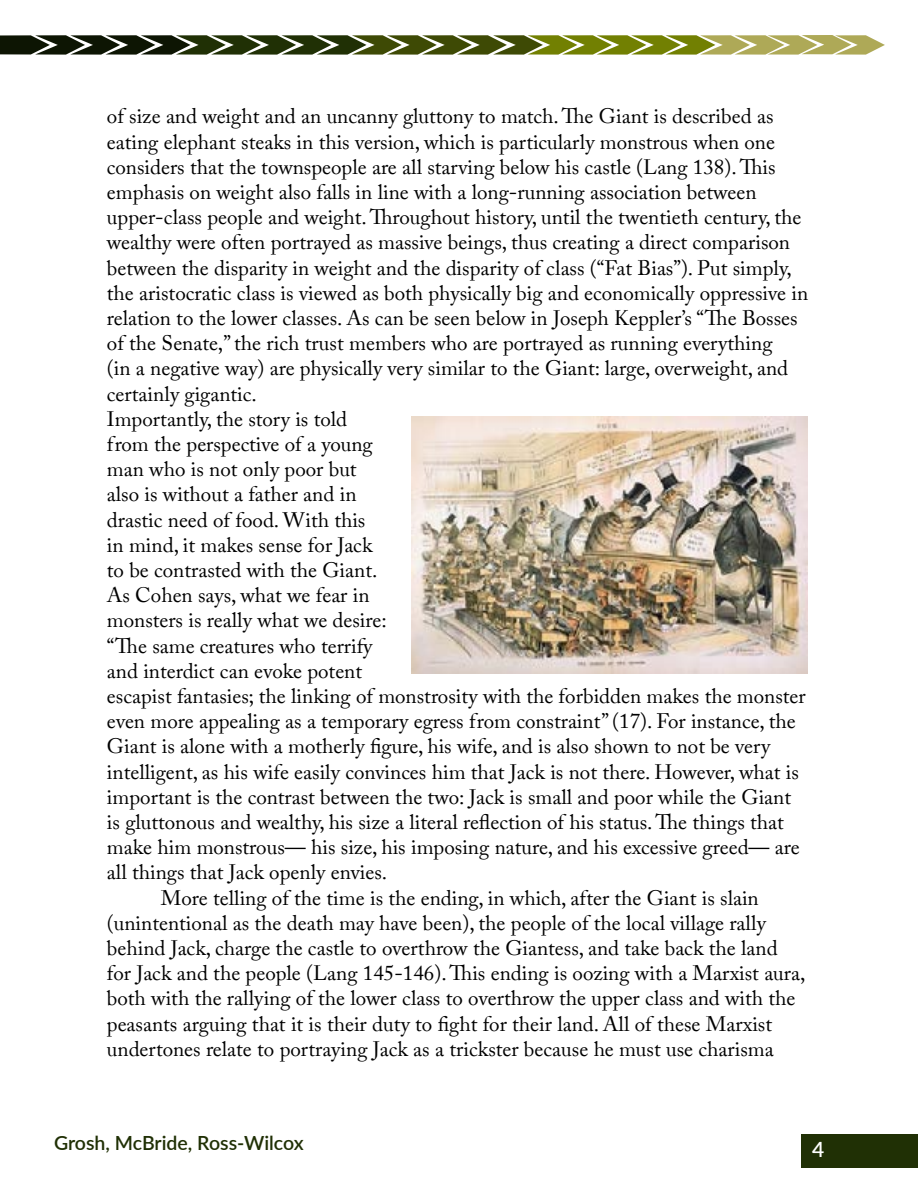
<style>
.page{position:relative;width:918px;height:1188px;background:#fff}
.page>*{position:absolute;margin:0;border:0;box-sizing:border-box;transform-origin:0 0}
.t1{font:21px "Adobe Caslon Pro";color:#000}
.t2{font:600 21px "Lato";color:#fff}
.t3{font:600 19.5px "Lato";color:#203005}
</style>
<div class="page">
<div style="left:802px;top:1134px;width:116px;height:34px;background:#203005"></div>
<svg style="left:0;top:35px;width:885px;height:20px;background:#707842"></svg>
<img style="left:412px;top:416px;width:396px;height:258px">
<p class="t1" style="left:107px;top:104px;width:668px">of size and weight and an uncanny gluttony to match. The Giant is described as</p>
<p class="t1" style="left:107px;top:129px;width:670px">eating elephant steaks in this version, which is particularly monstrous when one</p>
<p class="t1" style="left:107px;top:154px;width:670px">considers that the townspeople are all starving below his castle (Lang 138). This</p>
<p class="t1" style="left:107px;top:180px;width:651px">emphasis on weight also falls in line with a long-running association between</p>
<p class="t1" style="left:107px;top:205px;width:696px">upper-class people and weight. Throughout history, until the twentieth century, the</p>
<p class="t1" style="left:107px;top:230px;width:685px">wealthy were often portrayed as massive beings, thus creating a direct comparison</p>
<p class="t1" style="left:107px;top:255px;width:686px">between the disparity in weight and the disparity of class (“Fat Bias”). Put simply,</p>
<p class="t1" style="left:107px;top:280px;width:703px">the aristocratic class is viewed as both physically big and economically oppressive in</p>
<p class="t1" style="left:107px;top:306px;width:692px">relation to the lower classes. As can be seen below in Joseph Keppler’s “The Bosses</p>
<p class="t1" style="left:107px;top:331px;width:667px">of the Senate,” the rich trust members who are portrayed as running everything</p>
<p class="t1" style="left:107px;top:356px;width:683px">(in a negative way) are physically very similar to the Giant: large, overweight, and</p>
<p class="t1" style="left:107px;top:381px;width:151px">certainly gigantic.</p>
<p class="t1" style="left:107px;top:406px;width:242px">Importantly, the story is told</p>
<p class="t1" style="left:107px;top:432px;width:267px">from the perspective of a young</p>
<p class="t1" style="left:107px;top:457px;width:251px">man who is not only poor but</p>
<p class="t1" style="left:107px;top:482px;width:251px">also is without a father and in</p>
<p class="t1" style="left:107px;top:507px;width:260px">drastic need of food. With this</p>
<p class="t1" style="left:107px;top:532px;width:267px">in mind, it makes sense for Jack</p>
<p class="t1" style="left:107px;top:558px;width:272px">to be contrasted with the Giant.</p>
<p class="t1" style="left:107px;top:583px;width:264px">As Cohen says, what we fear in</p>
<p class="t1" style="left:107px;top:608px;width:281px">monsters is really what we desire:</p>
<p class="t1" style="left:107px;top:633px;width:267px">“The same creatures who terrify</p>
<p class="t1" style="left:107px;top:658px;width:257px">and interdict can evoke potent</p>
<p class="t1" style="left:107px;top:684px;width:700px">escapist fantasies; the linking of monstrosity with the forbidden makes the monster</p>
<p class="t1" style="left:107px;top:709px;width:690px">even more appealing as a temporary egress from constraint” (17). For instance, the</p>
<p class="t1" style="left:107px;top:734px;width:665px">Giant is alone with a motherly figure, his wife, and is also shown to not be very</p>
<p class="t1" style="left:107px;top:759px;width:693px">intelligent, as his wife easily convinces him that Jack is not there. However, what is</p>
<p class="t1" style="left:107px;top:784px;width:686px">important is the contrast between the two: Jack is small and poor while the Giant</p>
<p class="t1" style="left:107px;top:810px;width:678px">is gluttonous and wealthy, his size a literal reflection of his status. The things that</p>
<p class="t1" style="left:107px;top:835px;width:694px">make him monstrous— his size, his imposing nature, and his excessive greed— are</p>
<p class="t1" style="left:107px;top:860px;width:282px">all things that Jack openly envies.</p>
<p class="t1" style="left:161px;top:885px;width:599px">More telling of the time is the ending, in which, after the Giant is slain</p>
<p class="t1" style="left:107px;top:910px;width:660px">(unintentional as the death may have been), the people of the local village rally</p>
<p class="t1" style="left:107px;top:936px;width:672px">behind Jack, charge the castle to overthrow the Giantess, and take back the land</p>
<p class="t1" style="left:107px;top:961px;width:700px">for Jack and the people (Lang 145-146). This ending is oozing with a Marxist aura,</p>
<p class="t1" style="left:107px;top:986px;width:690px">both with the rallying of the lower class to overthrow the upper class and with the</p>
<p class="t1" style="left:107px;top:1011px;width:667px">peasants arguing that it is their duty to fight for their land. All of these Marxist</p>
<p class="t1" style="left:107px;top:1036px;width:668px">undertones relate to portraying Jack as a trickster because he must use charisma</p>
<p class="t3" style="left:54px;top:1128px;width:251px">Grosh, McBride, Ross-Wilcox</p>
<p class="t2" style="left:812px;top:1135px;width:14px">4</p>
</div>
